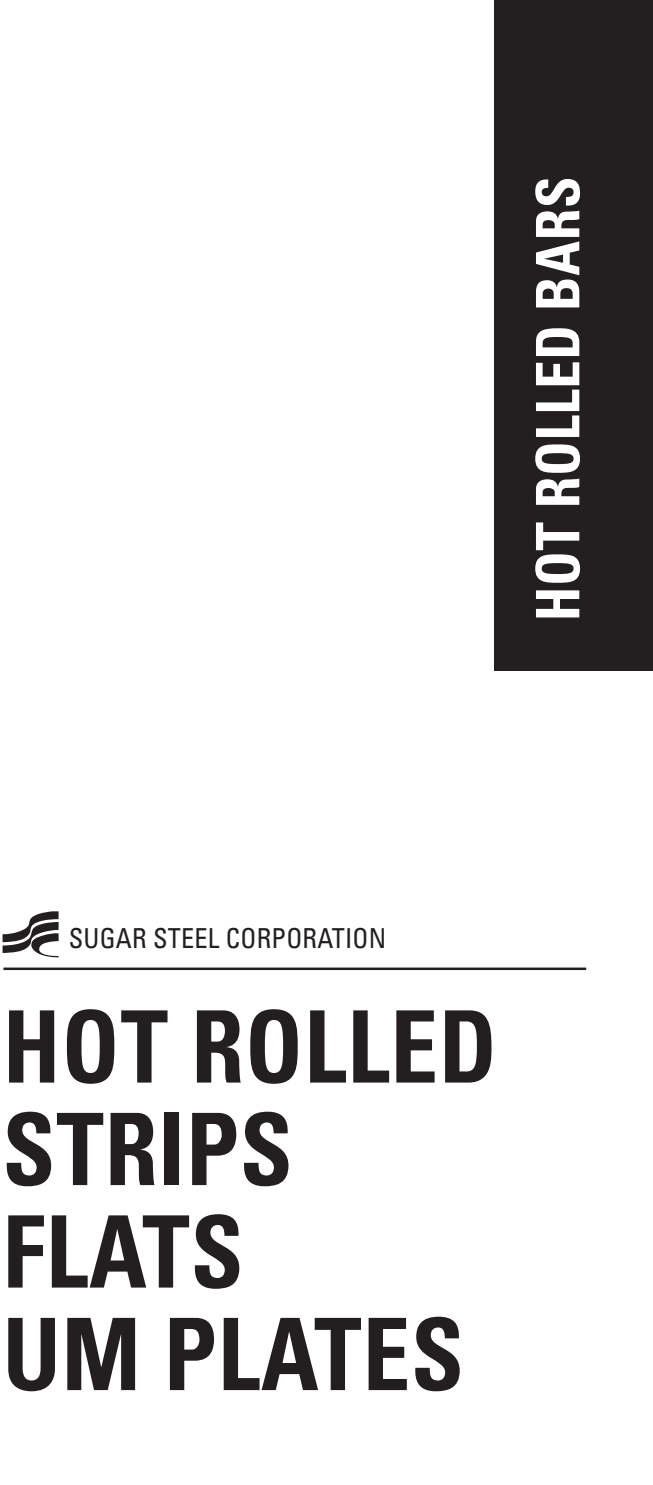
<style>
.page{position:relative;width:653px;height:1485px;background:#fff}
.page>*{position:absolute;margin:0;border:0;box-sizing:border-box;transform-origin:0 0}
.t1{font:700 condensed 100px/102.5px "Univers";letter-spacing:.01em;color:#231f20;scale:.95 1}
.t2{font:700 condensed 60px "Univers";letter-spacing:.01em;color:#fff;scale:.95 1}
.t3{font:condensed 27.5px "Univers";letter-spacing:.01em;color:#231f20;scale:.95 1}
</style>
<div class="page">
<svg style="left:3px;top:911px;width:56px;height:46px"></svg>
<hr style="left:3px;top:968px;width:583px;height:2px;background:#231f20">
<div style="left:494px;top:0;width:158px;height:671px;background:#231f20"></div>
<p class="t2" style="left:521px;top:621px;width:470px;rotate:-90deg">HOT ROLLED BARS</p>
<p class="t3" style="left:69px;top:921px;width:336px">SUGAR STEEL CORPORATION</p>
<p class="t1" style="left:3px;top:995px;width:522px">HOT ROLLED<br>STRIPS<br>FLATS<br>UM PLATES</p>
</div>
